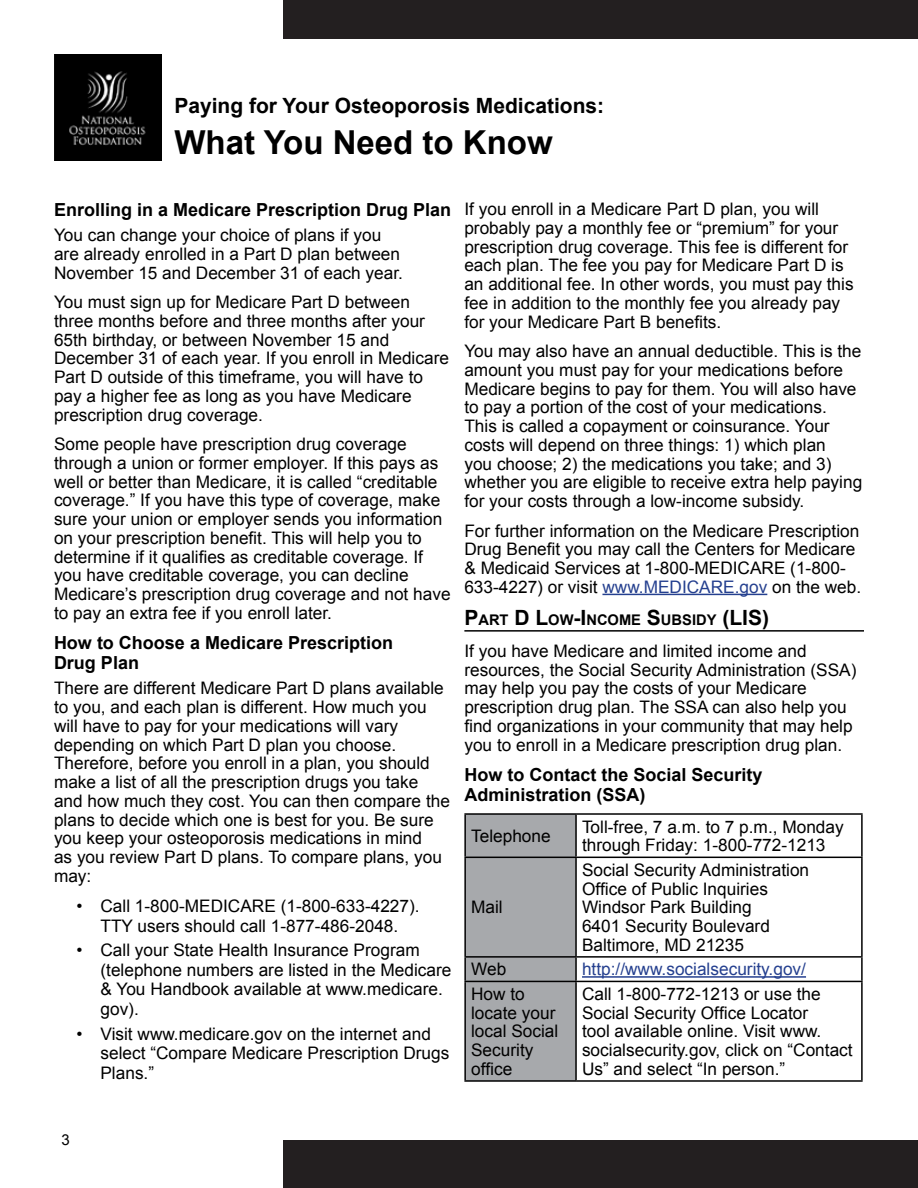
<style>
.page{position:relative;width:918px;height:1188px;background:#fff}
.page>*{position:absolute;margin:0;border:0;box-sizing:border-box;transform-origin:0 0}
.t1{font:700 33px "Arial";color:#000}
.t2{font:700 21px "Arial";color:#000}
.t3{font:700 18px/19.5px "Arial";color:#000}
.t4{font:17.25px/18.8px "Arial";color:#000}
.t5{font:17.25px "Arial";color:#25408f}
.t6{font:15px "Arial";color:#000}
.t7{font:700 14.7px "Arial";color:#000}
.s1{color:#25408f}
.s2{font-size:21px}
</style>
<div class="page">
<div style="left:284px;top:1140px;width:634px;height:48px;background:#231f20"></div>
<div style="left:284px;top:0;width:634px;height:39px;background:#231f20"></div>
<hr style="left:602px;top:594px;width:165px;height:1px;background:#25408f">
<hr style="left:464px;top:630px;width:400px;height:2px;background:#000">
<div style="left:466px;top:815px;width:109px;height:265px;background:#a7a9ac"></div>
<hr style="left:464px;top:813px;width:112px;height:2px;background:#000">
<hr style="left:464px;top:815px;width:2px;height:42px;background:#000">
<hr style="left:576px;top:813px;width:287px;height:2px;background:#000">
<hr style="left:575px;top:815px;width:2px;height:42px;background:#000">
<hr style="left:861px;top:815px;width:2px;height:42px;background:#000">
<hr style="left:464px;top:857px;width:112px;height:1px;background:#000">
<hr style="left:464px;top:858px;width:2px;height:98px;background:#000">
<hr style="left:576px;top:857px;width:287px;height:1px;background:#000">
<hr style="left:575px;top:858px;width:2px;height:98px;background:#000">
<hr style="left:861px;top:858px;width:2px;height:98px;background:#000">
<hr style="left:464px;top:956px;width:112px;height:2px;background:#000">
<hr style="left:464px;top:958px;width:2px;height:23px;background:#000">
<hr style="left:576px;top:956px;width:287px;height:2px;background:#000">
<hr style="left:575px;top:958px;width:2px;height:23px;background:#000">
<hr style="left:861px;top:958px;width:2px;height:23px;background:#000">
<hr style="left:464px;top:981px;width:112px;height:1px;background:#000">
<hr style="left:464px;top:982px;width:2px;height:98px;background:#000">
<hr style="left:576px;top:981px;width:287px;height:1px;background:#000">
<hr style="left:575px;top:982px;width:2px;height:98px;background:#000">
<hr style="left:861px;top:982px;width:2px;height:98px;background:#000">
<hr style="left:464px;top:1080px;width:112px;height:2px;background:#000">
<hr style="left:576px;top:1080px;width:287px;height:2px;background:#000">
<hr style="left:582px;top:976px;width:224px;height:2px;background:#25408f">
<img style="left:54px;top:54px;width:108px;height:106px">
<p class="t2" style="left:174px;top:91px;width:431px">Paying for Your Osteoporosis Medications:</p>
<h1 class="t1" style="left:174px;top:121px;width:380px">What You Need to Know</h1>
<p class="t3" style="left:54px;top:200px;width:399px">Enrolling in a Medicare Prescription Drug Plan</p>
<p class="t4" style="left:54px;top:226px;width:351px">You can change your choice of plans if you are already enrolled in a Part D plan between<br>November 15 and December 31 of each year.</p>
<p class="t4" style="left:54px;top:293px;width:397px">You must sign up for Medicare Part D between three months before and three months after your 65th birthday, or between November 15 and December 31 of each year. If you enroll in Medicare Part D outside of this timeframe, you will have to pay a higher fee as long as you have Medicare prescription drug coverage.</p>
<p class="t4" style="left:54px;top:435px;width:398px">Some people have prescription drug coverage through a union or former employer. If this pays as well or better than Medicare, it is called “creditable coverage.” If you have this type of coverage, make sure your union or employer sends you information on your prescription benefit. This will help you to determine if it qualifies as creditable coverage. If you have creditable coverage, you can decline Medicare’s prescription drug coverage and not have to pay an extra fee if you enroll later.</p>
<p class="t3" style="left:54px;top:634px;width:341px">How to Choose a Medicare Prescription<br>Drug Plan</p>
<p class="t4" style="left:54px;top:679px;width:398px">There are different Medicare Part D plans available to you, and each plan is different. How much you will have to pay for your medications will vary depending on which Part D plan you choose.<br>Therefore, before you enroll in a plan, you should make a list of all the prescription drugs you take and how much they cost. You can then compare the plans to decide which one is best for you. Be sure you keep your osteoporosis medications in mind<br>as you review Part D plans. To compare plans, you may:</p>
<p class="t4" style="left:76px;top:896px;width:345px;line-height:19.5px;text-align:center">• Call 1-800-MEDICARE (1-800-633-4227).<br>TTY users should call 1-877-486-2048.</p>
<p class="t4" style="left:100px;top:941px;width:352px;line-height:19.5px;text-indent:-24px">• Call your State Health Insurance Program (telephone numbers are listed in the Medicare &amp; You Handbook available at www.medicare. gov).</p>
<p class="t4" style="left:100px;top:1024px;width:350px;line-height:19.5px;text-indent:-24px">• Visit www.medicare.gov on the internet and select “Compare Medicare Prescription Drugs<br>Plans.”</p>
<p class="t4" style="left:464px;top:200px;width:391px">If you enroll in a Medicare Part D plan, you will probably pay a monthly fee or “premium” for your prescription drug coverage. This fee is different for each plan. The fee you pay for Medicare Part D is an additional fee. In other words, you must pay this fee in addition to the monthly fee you already pay for your Medicare Part B benefits.</p>
<p class="t4" style="left:464px;top:342px;width:399px">You may also have an annual deductible. This is the amount you must pay for your medications before Medicare begins to pay for them. You will also have to pay a portion of the cost of your medications.<br>This is called a copayment or coinsurance. Your costs will depend on three things: 1) which plan<br>you choose; 2) the medications you take; and 3) whether you are eligible to receive extra help paying for your costs through a low-income subsidy.</p>
<p class="t4" style="left:464px;top:521px;width:398px">For further information on the Medicare Prescription Drug Benefit you may call the Centers for Medicare &amp; Medicaid Services at 1-800-MEDICARE (1-800- 633-4227) or visit <span class="s1">www.MEDICARE.gov</span> on the web.</p>
<p class="t7" style="left:464px;top:610px;width:306px"><span class="s2">P</span>ART <span class="s2">D L</span>OW<span class="s2">-I</span> NCOME <span class="s2">S</span>UBSIDY <span class="s2">(LIS)</span></p>
<p class="t4" style="left:464px;top:642px;width:394px">If you have Medicare and limited income and resources, the Social Security Administration (SSA) may help you pay the costs of your Medicare prescription drug plan. The SSA can also help you find organizations in your community that may help you to enroll in a Medicare prescription drug plan.</p>
<p class="t3" style="left:464px;top:766px;width:300px">How to Contact the Social Security<br>Administration (SSA)</p>
<p class="t4" style="left:471px;top:827px;width:81px">Telephone</p>
<p class="t4" style="left:582px;top:817px;width:263px">Toll-free, 7 a.m. to 7 p.m., Monday through Friday: 1-800-772-1213</p>
<p class="t4" style="left:471px;top:898px;width:33px">Mail</p>
<p class="t4" style="left:582px;top:861px;width:229px">Social Security Administration<br>Office of Public Inquiries<br>Windsor Park Building<br>6401 Security Boulevard<br>Baltimore, MD 21235</p>
<p class="t4" style="left:471px;top:960px;width:37px">Web</p>
<p class="t5" style="left:582px;top:958px;width:226px">http://www.socialsecurity.gov/</p>
<p class="t4" style="left:471px;top:985px;width:89px">How to locate your local Social<br>Security office</p>
<p class="t4" style="left:582px;top:985px;width:272px">Call 1-800-772-1213 or use the<br>Social Security Office Locator<br>tool available online. Visit www. socialsecurity.gov, click on “Contact<br>Us” and select “In person.”</p>
<p class="t6" style="left:62px;top:1130px;width:10px">3</p>
</div>
